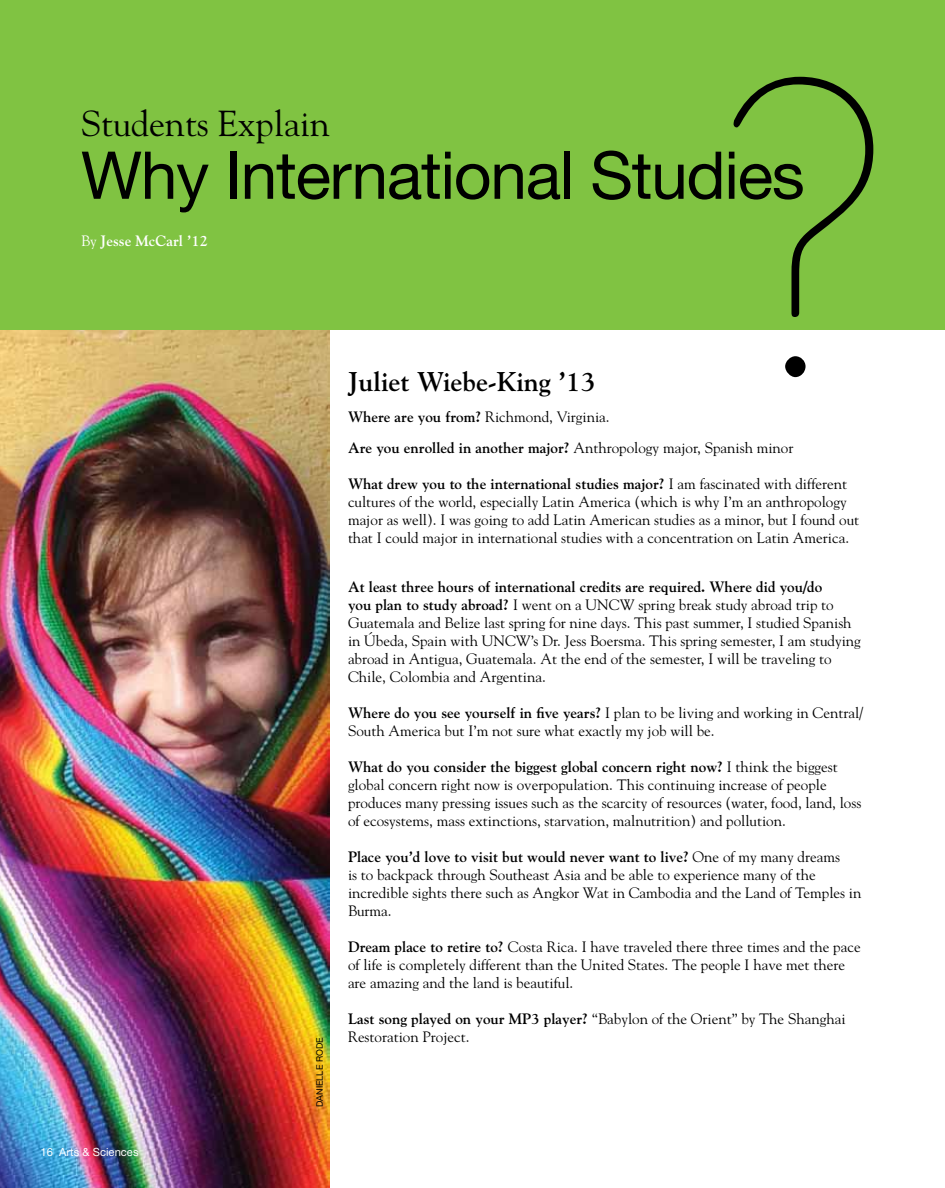
<style>
.page{position:relative;width:945px;height:1188px;background:#fff}
.page>*{position:absolute;margin:0;border:0;box-sizing:border-box;transform-origin:0 0}
.t1{font:426px "Bernhard Fashion BT";color:#000}
.t2{font:66px "Helvetica Neue";letter-spacing:-.02em;color:#000}
.t3{font:36px "Goudy";color:#000}
.t4{font:700 27px "Goudy";color:#000}
.t5{font:15px/18px "Goudy";color:#000}
.t6{font:700 15px "Goudy";color:#000}
.t7{font:700 15px "Goudy";color:#fff}
.t8{font:11.25px "Helvetica Neue";color:#fff}
.t9{font:9px "Helvetica Neue";color:#000}
.s1{font-weight:400}
.s2{font-weight:700}
</style>
<div class="page">
<img style="left:0;top:330px;width:330px;height:858px">
<div style="left:0;top:0;width:945px;height:330px;background:#80c342"></div>
<h1 class="t1" style="left:697px;top:-35px;width:239px">?</h1>
<h3 class="t3" style="left:81px;top:102px;width:251px">Students Explain</h3>
<h2 class="t2" style="left:81px;top:136px;width:725px">Why International Studies</h2>
<p class="t7" style="left:81px;top:231px;width:129px"><span class="s1">By</span> Jesse McCarl ’12</p>
<h3 class="t4" style="left:348px;top:366px;width:250px">Juliet Wiebe-King ’13</h3>
<p class="t5" style="left:348px;top:401px;width:447px;line-height:30.9px"><span class="s2">Where are you from?</span> Richmond, Virginia.<br><span class="s2">Are you enrolled in another major?</span> Anthropology major, Spanish minor</p>
<p class="t6" style="left:348px;top:475px;width:501px">What drew you to the international studies major? <span class="s1">I am fascinated with different</span></p>
<p class="t8" style="left:40px;top:1146px;width:100px">16 Arts &amp; Sciences</p>
<p class="t9" style="left:314px;top:1107px;width:70px;rotate:-90deg">Danielle Rode</p>
<p class="t5" style="left:348px;top:493px;width:513px">cultures of the world, especially Latin America (which is why I’m an anthropology major as well). I was going to add Latin American studies as a minor, but I found out that I could major in international studies with a concentration on Latin America.</p>
<p class="t5" style="left:348px;top:577px;width:514px"><span class="s2">At least three hours of international credits are required. Where did you/do<br>you plan to study abroad?</span> I went on a UNCW spring break study abroad trip to Guatemala and Belize last spring for nine days. This past summer, I studied Spanish in Úbeda, Spain with UNCW’s Dr. Jess Boersma. This spring semester, I am studying abroad in Antigua, Guatemala. At the end of the semester, I will be traveling to Chile, Colombia and Argentina.</p>
<p class="t5" style="left:348px;top:703px;width:517px"><span class="s2">Where do you see yourself in five years?</span> I plan to be living and working in Central/<br>South America but I’m not sure what exactly my job will be.</p>
<p class="t5" style="left:348px;top:757px;width:515px"><span class="s2">What do you consider the biggest global concern right now?</span> I think the biggest global concern right now is overpopulation. This continuing increase of people produces many pressing issues such as the scarcity of resources (water, food, land, loss of ecosystems, mass extinctions, starvation, malnutrition) and pollution.</p>
<p class="t5" style="left:348px;top:847px;width:515px"><span class="s2">Place you’d love to visit but would never want to live?</span> One of my many dreams<br>is to backpack through Southeast Asia and be able to experience many of the incredible sights there such as Angkor Wat in Cambodia and the Land of Temples in Burma.</p>
<p class="t5" style="left:348px;top:937px;width:514px"><span class="s2">Dream place to retire to?</span> Costa Rica. I have traveled there three times and the pace of life is completely different than the United States. The people I have met there are amazing and the land is beautiful.</p>
<p class="t5" style="left:348px;top:1009px;width:499px"><span class="s2">Last song played on your MP3 player?</span> “Babylon of the Orient” by The Shanghai<br>Restoration Project.</p>
</div>
